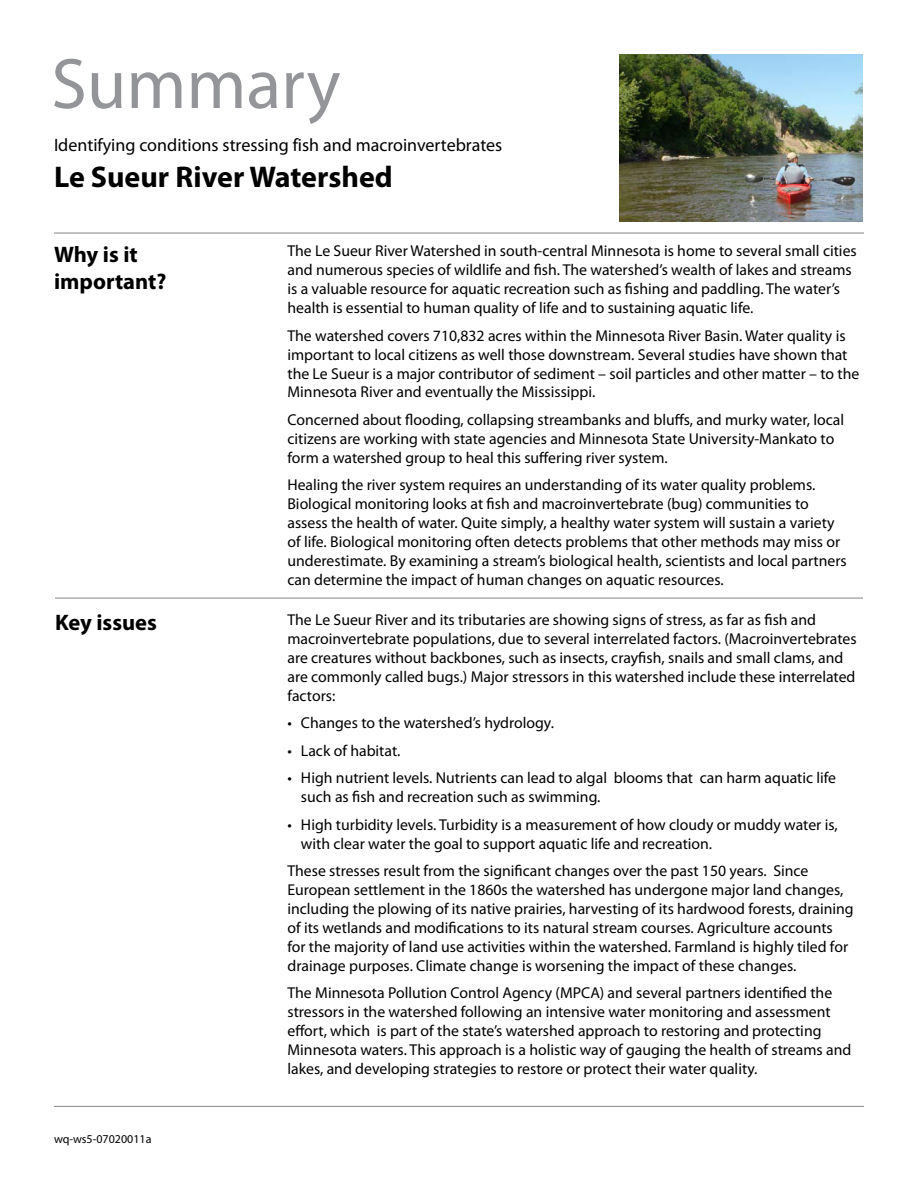
<style>
.page{position:relative;width:918px;height:1188px;background:#fff}
.page>*{position:absolute;margin:0;border:0;box-sizing:border-box;transform-origin:0 0}
.t1{font:72px "Myriad Pro";color:#939598}
.t2{font:700 30px "Myriad Pro";color:#000}
.t3{font:700 22.5px "Myriad Pro";color:#000}
.t4{font:18px "Myriad Pro";color:#000}
.body_text{font:15.75px/18.9px "Myriad Pro";color:#000}
.t5{font:12px "Myriad Pro";color:#000}
</style>
<div class="page">
<hr style="left:54px;top:232px;width:810px;height:2px;background:#919396">
<hr style="left:55px;top:598px;width:808px;height:1px;background:#919396">
<hr style="left:54px;top:1106px;width:810px;height:1px;background:#919396">
<img style="left:620px;top:54px;width:243px;height:167px">
<p class="t1" style="left:51px;top:39px;width:291px">Summary</p>
<p class="t4" style="left:54px;top:134px;width:450px">Identifying conditions stressing fish and macroinvertebrates</p>
<p class="t2" style="left:54px;top:158px;width:340px">Le Sueur River Watershed</p>
<p class="t3" style="left:54px;top:239px;width:85px">Why is it</p>
<p class="t3" style="left:54px;top:266px;width:114px">important?</p>
<p class="t3" style="left:55px;top:608px;width:103px">Key issues</p>
<p class="t5" style="left:54px;top:1132px;width:99px">wq-ws5-07020011a</p>
<p class="body_text" style="left:287px;top:242px;width:571px">The Le Sueur River Watershed in south-central Minnesota is home to several small cities and numerous species of wildlife and fish. The watershed’s wealth of lakes and streams is a valuable resource for aquatic recreation such as fishing and paddling. The water’s health is essential to human quality of life and to sustaining aquatic life.</p>
<p class="body_text" style="left:287px;top:326px;width:573px">The watershed covers 710,832 acres within the Minnesota River Basin. Water quality is important to local citizens as well those downstream. Several studies have shown that the Le Sueur is a major contributor of sediment – soil particles and other matter – to the Minnesota River and eventually the Mississippi.</p>
<p class="body_text" style="left:287px;top:410px;width:558px">Concerned about flooding, collapsing streambanks and bluffs, and murky water, local citizens are working with state agencies and Minnesota State University-Mankato to form a watershed group to heal this suffering river system.</p>
<p class="body_text" style="left:287px;top:475px;width:561px">Healing the river system requires an understanding of its water quality problems.<br>Biological monitoring looks at fish and macroinvertebrate (bug) communities to assess the health of water. Quite simply, a healthy water system will sustain a variety of life. Biological monitoring often detects problems that other methods may miss or underestimate. By examining a stream’s biological health, scientists and local partners can determine the impact of human changes on aquatic resources.</p>
<p class="body_text" style="left:287px;top:610px;width:571px">The Le Sueur River and its tributaries are showing signs of stress, as far as fish and macroinvertebrate populations, due to several interrelated factors. (Macroinvertebrates are creatures without backbones, such as insects, crayfish, snails and small clams, and are commonly called bugs.) Major stressors in this watershed include these interrelated factors:</p>
<p class="body_text" style="left:287px;top:713px;width:268px">• Changes to the watershed’s hydrology.</p>
<p class="body_text" style="left:287px;top:741px;width:115px">• Lack of habitat.</p>
<p class="body_text" style="left:301px;top:768px;width:537px;text-indent:-14px">• High nutrient levels. Nutrients can lead to algal blooms that can harm aquatic life such as fish and recreation such as swimming.</p>
<p class="body_text" style="left:301px;top:815px;width:538px;text-indent:-14px">• High turbidity levels. Turbidity is a measurement of how cloudy or muddy water is, with clear water the goal to support aquatic life and recreation.</p>
<p class="body_text" style="left:287px;top:861px;width:568px">These stresses result from the significant changes over the past 150 years. Since European settlement in the 1860s the watershed has undergone major land changes, including the plowing of its native prairies, harvesting of its hardwood forests, draining of its wetlands and modifications to its natural stream courses. Agriculture accounts for the majority of land use activities within the watershed. Farmland is highly tiled for drainage purposes. Climate change is worsening the impact of these changes.</p>
<p class="body_text" style="left:287px;top:983px;width:565px">The Minnesota Pollution Control Agency (MPCA) and several partners identified the stressors in the watershed following an intensive water monitoring and assessment effort, which is part of the state’s watershed approach to restoring and protecting Minnesota waters. This approach is a holistic way of gauging the health of streams and lakes, and developing strategies to restore or protect their water quality.</p>
</div>
